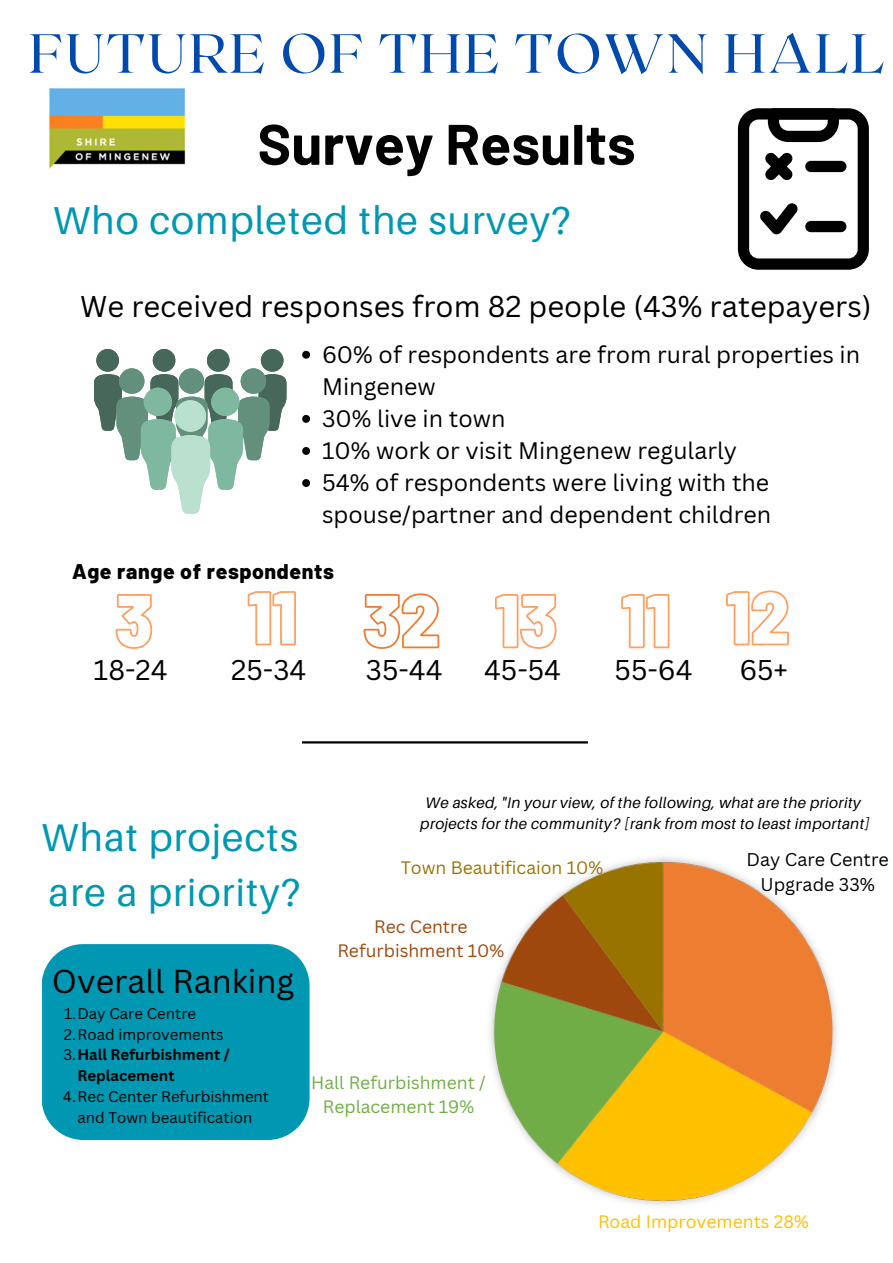
<style>
.page{position:relative;width:893px;height:1263px;background:#fff}
.page>*{position:absolute;margin:0;border:0;box-sizing:border-box;transform-origin:0 0}
.t1{font:700 57px "Barlow";color:#000}
.t2{font:54.97px "Roxborough CF";letter-spacing:.045em;color:#004aad}
.t3{font:39px/54.6px "Aileron";letter-spacing:.03em;color:#0097b2}
.t4{font:32.25px "Canva Sans";color:#000}
.t5{font:29.25px "Canva Sans";color:#000}
.t6{font:27.75px "Canva Sans";color:#000}
.t7{font:23.25px/32.1px "Canva Sans";color:#000}
.t8{font:800 21.23px "Barlow";letter-spacing:.03em;color:#000}
.t9{font:17.92px/24.8px "Canva Sans";color:#000;text-align:center}
.t10{font:17.55px/24.2px "Canva Sans";color:#70ad47;text-align:center}
.t11{font:17.55px/24.2px "Canva Sans";color:#9e480e;text-align:center}
.t12{font:17.55px "Canva Sans";color:#997300}
.t13{font:17.55px "Canva Sans";color:#ffc000}
.t14{font:italic 15.23px/20.9px "Aileron";letter-spacing:.03em;color:#000;text-align:center}
.t15{font:15px/20.9px "Canva Sans";color:#000;text-align:center}
.t16{font:700 15px "Canva Sans";color:#000}
.s1{font-weight:400}
</style>
<div class="page">
<svg style="left:738px;top:109px;width:131px;height:161px"></svg>
<svg style="left:94px;top:349px;width:192px;height:165px"></svg>
<div style="left:174px;top:400px;width:32px;height:32px;background:#bae1cf;border-radius:50%"></div>
<img style="left:49px;top:88px;width:137px;height:81px">
<img style="left:490px;top:857px;width:347px;height:348px">
<hr style="left:302px;top:741px;width:286px;height:2px;background:#000">
<div style="left:42px;top:944px;width:267px;height:196px;background:#0097b2"></div>
<svg style="left:302px;top:351px;width:8px;height:8px"></svg>
<svg style="left:302px;top:415px;width:8px;height:8px"></svg>
<svg style="left:302px;top:447px;width:8px;height:8px"></svg>
<svg style="left:302px;top:479px;width:8px;height:8px"></svg>
<svg style="left:115px;top:594px;width:38px;height:55px"></svg>
<svg style="left:363px;top:593px;width:77px;height:56px"></svg>
<svg style="left:495px;top:594px;width:62px;height:55px"></svg>
<svg style="left:621px;top:594px;width:49px;height:55px"></svg>
<svg style="left:726px;top:590px;width:63px;height:56px"></svg>
<svg style="left:247px;top:591px;width:49px;height:55px"></svg>
<h2 class="t2" style="left:29px;top:18px;width:857px">FUTURE OF THE TOWN HALL</h2>
<h1 class="t1" style="left:257px;top:108px;width:380px">Survey Results</h1>
<h3 class="t3" style="left:53px;top:193px;width:519px">Who completed the survey?</h3>
<p class="t5" style="left:80px;top:286px;width:793px">We received responses from 82 people (43% ratepayers)</p>
<p class="t7" style="left:322px;top:338px;width:540px">60% of respondents are from rural properties in<br>Mingenew<br>30% live in town<br>10% work or visit Mingenew regularly<br>54% of respondents were living with the spouse/partner and dependent children</p>
<p class="t8" style="left:72px;top:557px;width:263px">Age range of respondents</p>
<p class="t6" style="left:94px;top:650px;width:76px">18-24</p>
<p class="t6" style="left:231px;top:650px;width:76px">25-34</p>
<p class="t6" style="left:366px;top:650px;width:78px">35-44</p>
<p class="t6" style="left:484px;top:650px;width:78px">45-54</p>
<p class="t6" style="left:614px;top:650px;width:79px">55-64</p>
<p class="t6" style="left:739px;top:650px;width:50px">65+</p>
<h3 class="t3" style="left:41px;top:809px;width:260px">What projects are a priority?</h3>
<h3 class="t4" style="left:52px;top:958px;width:244px">Overall Ranking</h3>
<p class="t15" style="left:64px;top:1002px;width:134px">1.Day Care Centre</p>
<p class="t15" style="left:64px;top:1023px;width:161px">2.Road improvements</p>
<p class="t16" style="left:63px;top:1044px;width:168px"><span class="s1">3.</span>Hall Refurbishment /</p>
<p class="t16" style="left:77px;top:1065px;width:99px">Replacement</p>
<p class="t15" style="left:63px;top:1086px;width:208px">4.Rec Center Refurbishment and Town beautification</p>
<p class="t14" style="left:420px;top:792px;width:451px">We asked, "In your view, of the following, what are the priority projects for the community? [rank from most to least important]</p>
<p class="t12" style="left:401px;top:855px;width:204px">Town Beautificaion 10%</p>
<p class="t11" style="left:337px;top:914px;width:168px">Rec Centre<br>Refurbishment 10%</p>
<p class="t10" style="left:311px;top:1070px;width:176px">Hall Refurbishment /<br>Replacement 19%</p>
<p class="t9" style="left:746px;top:847px;width:144px">Day Care Centre<br>Upgrade 33%</p>
<p class="t13" style="left:598px;top:1209px;width:212px">Road Improvements 28%</p>
</div>
